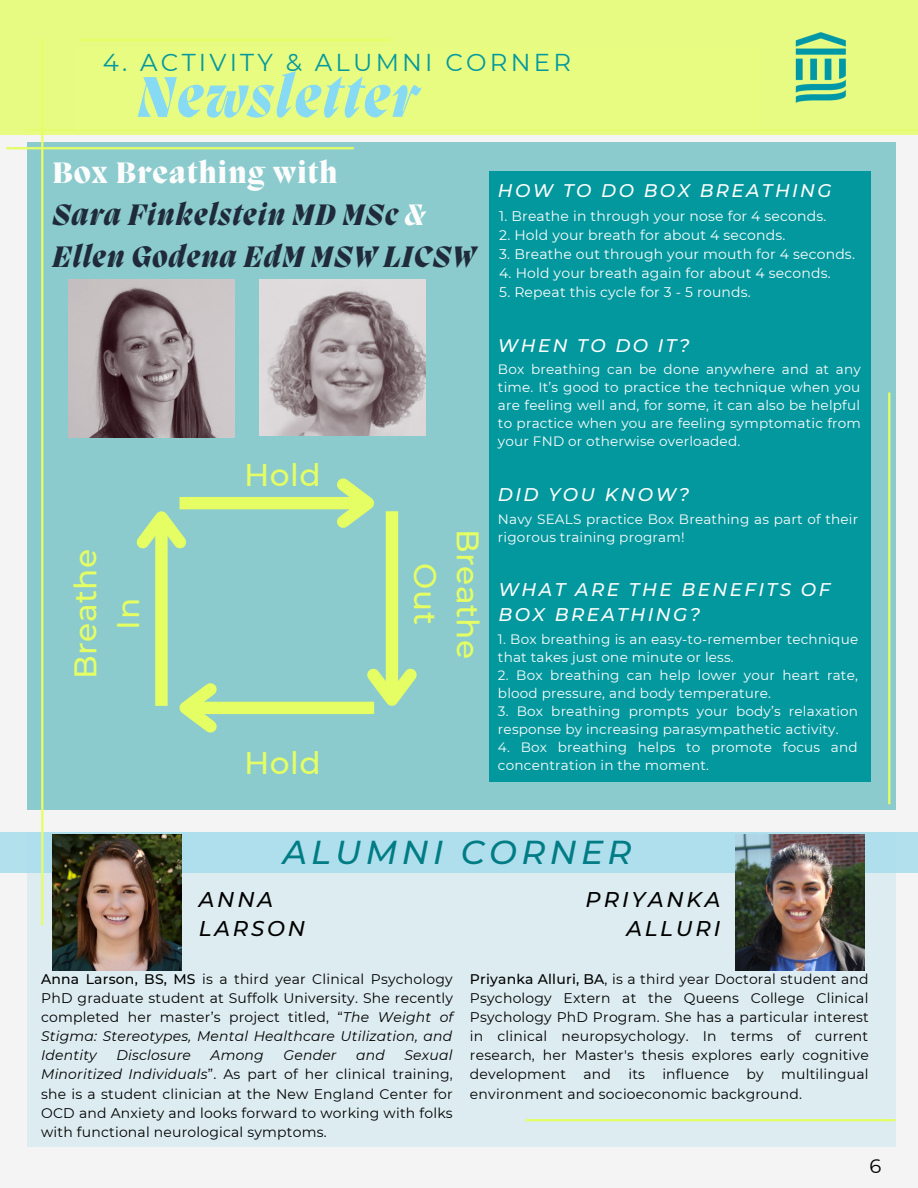
<style>
.page{position:relative;width:918px;height:1188px;background:#f4f4f4}
.page>*{position:absolute;margin:0;border:0;box-sizing:border-box;transform-origin:0 0}
.t1{font:italic 800 58.8px "Migra";letter-spacing:.04em;color:#86daf3}
.t2{font:italic 500 33.15px "Montserrat";letter-spacing:.13em;color:#007c85}
.t3{font:500 31.2px/42.8px "Montserrat";letter-spacing:.015em;color:#e4fe63;text-align:center}
.t4{font:italic 800 30.45px/41.7px "Migra";letter-spacing:.04em;color:#1f2a3a}
.t5{font:24.45px "Montserrat";letter-spacing:.13em;color:#03989e}
.t6{font:italic 500 21.3px/29.2px "Montserrat";letter-spacing:.13em;color:#000}
.t7{font:19.5px "Montserrat";color:#000}
.t8{font:italic 500 18.3px/24.8px "Montserrat";letter-spacing:.13em;color:#fdfdfd}
.t9{font:13.95px/19.2px "Montserrat";letter-spacing:.015em;color:#000;text-align:justify}
.t10{font:13.95px "Montserrat";letter-spacing:.015em;color:#fdfdfd}
.t11{font:italic 13.95px "Montserrat";letter-spacing:.015em;color:#000}
.t12{font:13.65px/18px "Montserrat";letter-spacing:.015em;color:#fdfdfd}
.s1{font-style:normal;color:#fdfdfd}
.s2{color:#fdfdfd}
.s3{font-weight:500}
.s4{font-style:italic}
</style>
<div class="page">
<div style="left:0;top:0;width:918px;height:135px;background:#e7fb82"></div>
<div style="left:27px;top:143px;width:869px;height:667px;background:#8bcbce"></div>
<div style="left:27px;top:832px;width:869px;height:315px;background:#ddecf1"></div>
<hr style="left:888px;top:392px;width:2px;height:412px;background:#e4fe63">
<hr style="left:79px;top:39px;width:311px;height:2px;background:#e4fe63">
<img style="left:259px;top:280px;width:167px;height:156px">
<img style="left:68px;top:280px;width:167px;height:157px">
<img style="left:795px;top:32px;width:51px;height:71px">
<div style="left:0;top:833px;width:918px;height:40px;background:#a9dded"></div>
<img style="left:52px;top:834px;width:130px;height:136px">
<img style="left:735px;top:834px;width:130px;height:136px">
<div style="left:180px;top:497px;width:188px;height:12px;background:#e4fe63"></div>
<svg style="left:326px;top:478px;width:60px;height:61px"></svg>
<div style="left:186px;top:702px;width:188px;height:12px;background:#e4fe63"></div>
<svg style="left:179px;top:683px;width:49px;height:50px"></svg>
<div style="left:386px;top:511px;width:12px;height:189px;background:#e4fe63"></div>
<svg style="left:356px;top:658px;width:61px;height:56px"></svg>
<div style="left:155px;top:517px;width:13px;height:189px;background:#e4fe63"></div>
<svg style="left:136px;top:497px;width:61px;height:63px"></svg>
<div style="left:490px;top:171px;width:381px;height:611px;background:#03989e"></div>
<hr style="left:6px;top:147px;width:348px;height:2px;background:#e4fe63">
<hr style="left:41px;top:39px;width:2px;height:886px;background:#e4fe63">
<hr style="left:525px;top:1119px;width:371px;height:2px;background:#e4fe63">
<h3 class="t5" style="left:103px;top:47px;width:470px">4. ACTIVITY &amp; ALUMNI CORNER</h3>
<h1 class="t1" style="left:137px;top:69px;width:282px">Newsletter</h1>
<h3 class="t4" style="left:52px;top:155px;width:425px"><span class="s1">Box Breathing with<br></span>Sara Finkelstein MD MSc <span class="s2">&amp;<br></span>Ellen Godena EdM MSW LICSW</h3>
<h3 class="t3" style="left:64px;top:679px;width:132px;rotate:-90deg">Breathe<br>In</h3>
<h3 class="t3" style="left:244px;top:453px;width:78px">Hold</h3>
<h3 class="t3" style="left:244px;top:742px;width:78px">Hold</h3>
<h3 class="t3" style="left:489px;top:529px;width:132px;rotate:90deg">Breathe<br>Out</h3>
<h3 class="t8" style="left:498px;top:178px;width:335px">HOW TO DO BOX BREATHING</h3>
<p class="t10" style="left:499px;top:207px;width:329px">1. Breathe in through your nose for 4 seconds.</p>
<p class="t10" style="left:499px;top:226px;width:288px">2. Hold your breath for about 4 seconds.</p>
<p class="t10" style="left:499px;top:246px;width:357px">3. Breathe out through your mouth for 4 seconds.</p>
<p class="t10" style="left:499px;top:265px;width:333px">4. Hold your breath again for about 4 seconds.</p>
<p class="t10" style="left:499px;top:284px;width:253px">5. Repeat this cycle for 3 - 5 rounds.</p>
<h3 class="t8" style="left:498px;top:333px;width:193px">WHEN TO DO IT?</h3>
<p class="t12" style="left:498px;top:361px;width:365px;text-align:justify">Box breathing can be done anywhere and at any time. It’s good to practice the technique when you are feeling well and, for some, it can also be helpful to practice when you are feeling symptomatic from your FND or otherwise overloaded.</p>
<h3 class="t8" style="left:498px;top:482px;width:193px">DID YOU KNOW?</h3>
<p class="t12" style="left:498px;top:510px;width:362px">Navy SEALS practice Box Breathing as part of their rigorous training program!</p>
<h3 class="t8" style="left:498px;top:577px;width:333px">WHAT ARE THE BENEFITS OF<br>BOX BREATHING?</h3>
<p class="t12" style="left:498px;top:630px;width:362px">1. Box breathing is an easy-to-remember technique that takes just one minute or less.</p>
<p class="t12" style="left:498px;top:666px;width:362px">2. Box breathing can help lower your heart rate, blood pressure, and body temperature.</p>
<p class="t12" style="left:498px;top:702px;width:362px">3. Box breathing prompts your body’s relaxation response by increasing parasympathetic activity.</p>
<p class="t12" style="left:498px;top:738px;width:361px">4. Box breathing helps to promote focus and concentration in the moment.</p>
<h2 class="t2" style="left:283px;top:832px;width:350px">ALUMNI CORNER</h2>
<h3 class="t6" style="left:199px;top:885px;width:108px">ANNA<br>LARSON</h3>
<h3 class="t6" style="left:585px;top:885px;width:136px;text-align:right">PRIYANKA<br>ALLURI</h3>
<p class="t9" style="left:470px;top:969px;width:400px"><span class="s3">Priyanka Alluri, BA</span>, is a third year Doctoral student and Psychology Extern at the Queens College Clinical Psychology PhD Program. She has a particular interest in clinical neuropsychology. In terms of current research, her Master's thesis explores early cognitive development and its influence by multilingual environment and socioeconomic background.</p>
<p class="t9" style="left:41px;top:969px;width:414px"><span class="s3">Anna Larson, BS, MS</span> is a third year Clinical Psychology PhD graduate student at Suffolk University. She recently completed her master’s project titled, “<span class="s4">The Weight of Stigma: Stereotypes, Mental Healthcare Utilization, and Identity</span></p>
<p class="t9" style="left:41px;top:1046px;width:413px;text-indent:363px"><span class="s4">Sexual Minoritized Individuals</span>”. As part of her clinical training, she is a student clinician at the New England Center for OCD and Anxiety and looks forward to working with folks with functional neurological symptoms.</p>
<p class="t11" style="left:116px;top:1047px;width:76px">Disclosure</p>
<p class="t11" style="left:210px;top:1047px;width:55px">Among</p>
<p class="t11" style="left:283px;top:1047px;width:55px">Gender</p>
<p class="t11" style="left:356px;top:1047px;width:30px">and</p>
<h3 class="t7" style="left:870px;top:1154px;width:13px">6</h3>
</div>
